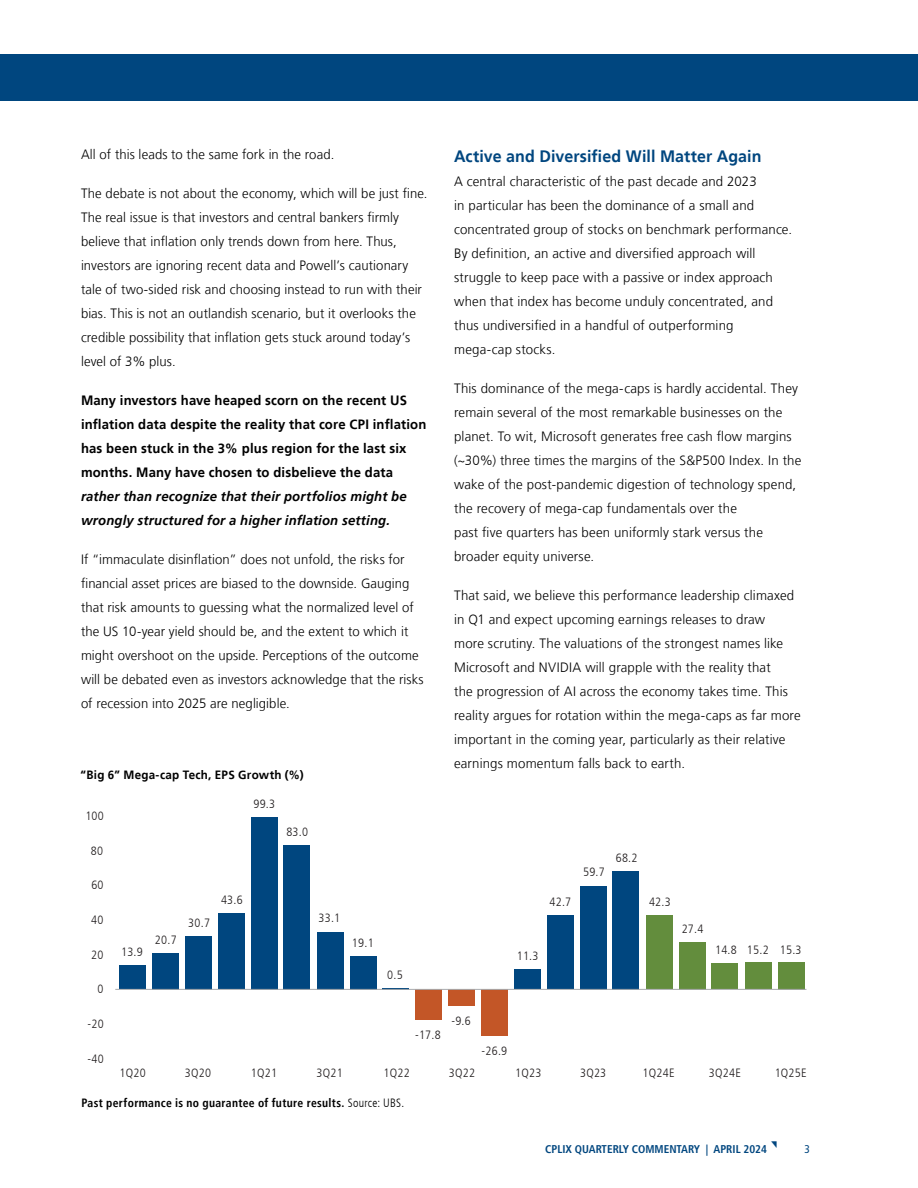
<style>
.page{position:relative;width:918px;height:1188px;background:#fff}
.page>*{position:absolute;margin:0;border:0;box-sizing:border-box;transform-origin:0 0}
.t1{font:700 16.5px "Frutiger LT";letter-spacing:.005em;color:#00467f}
.t2{font:300 13.5px/24px "Frutiger LT";letter-spacing:.01em;color:#000}
.t3{font:700 13.5px/24px "Frutiger LT";letter-spacing:.015em;color:#000}
.t4{font:italic 700 13.5px/24px "Frutiger LT";letter-spacing:.015em;color:#000}
.t5{font:300 condensed 12px "Frutiger LT";letter-spacing:.02em;color:#231f20;scale:1.04 1}
.t6{font:700 condensed 12px "Frutiger LT";letter-spacing:.03em;color:#000}
.t7{font:700 12px "Frutiger LT";letter-spacing:.02em;color:#000}
.t8{font:700 condensed 11.25px "Frutiger LT";color:#00467f}
.t9{font:condensed 11.25px "Frutiger LT";color:#00467f}
.s1{font-weight:300}
</style>
<div class="page">
<div style="left:0;top:54px;width:918px;height:46px;background:#00467f"></div>
<div style="left:120px;top:965px;width:26px;height:24px;background:#00467f"></div>
<div style="left:152px;top:953px;width:26px;height:36px;background:#00467f"></div>
<div style="left:185px;top:936px;width:26px;height:53px;background:#00467f"></div>
<div style="left:218px;top:914px;width:27px;height:75px;background:#00467f"></div>
<div style="left:251px;top:817px;width:26px;height:172px;background:#00467f"></div>
<div style="left:284px;top:845px;width:26px;height:144px;background:#00467f"></div>
<div style="left:317px;top:932px;width:27px;height:57px;background:#00467f"></div>
<div style="left:350px;top:956px;width:26px;height:33px;background:#00467f"></div>
<div style="left:515px;top:970px;width:26px;height:19px;background:#00467f"></div>
<div style="left:548px;top:916px;width:26px;height:73px;background:#00467f"></div>
<div style="left:580px;top:886px;width:27px;height:103px;background:#00467f"></div>
<div style="left:613px;top:871px;width:26px;height:118px;background:#00467f"></div>
<div style="left:646px;top:916px;width:27px;height:73px;background:#638d3d"></div>
<div style="left:679px;top:942px;width:26px;height:47px;background:#638d3d"></div>
<div style="left:712px;top:963px;width:26px;height:26px;background:#638d3d"></div>
<div style="left:745px;top:962px;width:27px;height:27px;background:#638d3d"></div>
<div style="left:778px;top:962px;width:26px;height:27px;background:#638d3d"></div>
<div style="left:416px;top:989px;width:26px;height:30px;background:#c35627"></div>
<div style="left:449px;top:989px;width:26px;height:16px;background:#c35627"></div>
<div style="left:481px;top:989px;width:27px;height:47px;background:#c35627"></div>
<svg style="left:382px;top:988px;width:27px;height:1px"></svg>
<hr style="left:115px;top:989px;width:691px;height:1px;background:#a9abae">
<p class="t2" style="left:81px;top:143px;width:255px">All of this leads to the same fork in the road.</p>
<p class="t2" style="left:81px;top:182px;width:348px">The debate is not about the economy, which will be just fine.<br>The real issue is that investors and central bankers firmly believe that inflation only trends down from here. Thus, investors are ignoring recent data and Powell’s cautionary tale of two-sided risk and choosing instead to run with their bias. This is not an outlandish scenario, but it overlooks the credible possibility that inflation gets stuck around today’s level of 3% plus.</p>
<p class="t3" style="left:81px;top:388px;width:347px">Many investors have heaped scorn on the recent US inflation data despite the reality that core CPI inflation has been stuck in the 3% plus region for the last six months. Many have chosen to disbelieve the data</p>
<p class="t4" style="left:81px;top:484px;width:327px">rather than recognize that their portfolios might be wrongly structured for a higher inflation setting.</p>
<p class="t2" style="left:81px;top:548px;width:344px">If “immaculate disinflation” does not unfold, the risks for financial asset prices are biased to the downside. Gauging that risk amounts to guessing what the normalized level of the US 10-year yield should be, and the extent to which it might overshoot on the upside. Perceptions of the outcome will be debated even as investors acknowledge that the risks of recession into 2025 are negligible.</p>
<p class="t7" style="left:81px;top:767px;width:225px">“Big 6” Mega-cap Tech, EPS Growth (%)</p>
<p class="t5" style="left:85px;top:809px;width:19px">100</p>
<p class="t5" style="left:91px;top:844px;width:13px">80</p>
<p class="t5" style="left:91px;top:879px;width:13px">60</p>
<p class="t5" style="left:91px;top:913px;width:13px">40</p>
<p class="t5" style="left:91px;top:948px;width:13px">20</p>
<p class="t5" style="left:97px;top:982px;width:7px">0</p>
<p class="t5" style="left:88px;top:1017px;width:17px">-20</p>
<p class="t5" style="left:87px;top:1052px;width:17px">-40</p>
<p class="t5" style="left:253px;top:797px;width:22px">99.3</p>
<p class="t5" style="left:286px;top:825px;width:22px">83.0</p>
<p class="t5" style="left:121px;top:945px;width:22px">13.9</p>
<p class="t5" style="left:155px;top:933px;width:22px">20.7</p>
<p class="t5" style="left:188px;top:916px;width:22px">30.7</p>
<p class="t5" style="left:221px;top:893px;width:22px">43.6</p>
<p class="t5" style="left:318px;top:911px;width:22px">33.1</p>
<p class="t5" style="left:352px;top:936px;width:22px">19.1</p>
<p class="t5" style="left:387px;top:968px;width:16px">0.5</p>
<p class="t5" style="left:415px;top:1028px;width:26px">-17.8</p>
<p class="t1" style="left:454px;top:147px;width:309px">Active and Diversified Will Matter Again</p>
<p class="t2" style="left:454px;top:170px;width:340px">A central characteristic of the past decade and 2023<br>in particular has been the dominance of a small and concentrated group of stocks on benchmark performance.<br>By definition, an active and diversified approach will struggle to keep pace with a passive or index approach when that index has become unduly concentrated, and thus undiversified in a handful of outperforming mega-cap stocks.</p>
<p class="t2" style="left:454px;top:377px;width:349px">This dominance of the mega-caps is hardly accidental. They remain several of the most remarkable businesses on the planet. To wit, Microsoft generates free cash flow margins (~30%) three times the margins of the S&amp;P500 Index. In the wake of the post-pandemic digestion of technology spend, the recovery of mega-cap fundamentals over the<br>past five quarters has been uniformly stark versus the broader equity universe.</p>
<p class="t2" style="left:454px;top:584px;width:348px">That said, we believe this performance leadership climaxed in Q1 and expect upcoming earnings releases to draw<br>more scrutiny. The valuations of the strongest names like Microsoft and NVIDIA will grapple with the reality that<br>the progression of AI across the economy takes time. This reality argues for rotation within the mega-caps as far more important in the coming year, particularly as their relative earnings momentum falls back to earth.</p>
<p class="t5" style="left:550px;top:895px;width:22px">42.7</p>
<p class="t5" style="left:517px;top:949px;width:22px">11.3</p>
<p class="t5" style="left:583px;top:865px;width:22px">59.7</p>
<p class="t5" style="left:616px;top:851px;width:22px">68.2</p>
<p class="t5" style="left:649px;top:895px;width:22px">42.3</p>
<p class="t5" style="left:682px;top:922px;width:22px">27.4</p>
<p class="t5" style="left:715px;top:943px;width:85px">14.8 15.2 15.3</p>
<p class="t5" style="left:451px;top:1014px;width:20px">-9.6</p>
<p class="t5" style="left:482px;top:1044px;width:26px">-26.9</p>
<p class="t5" style="left:120px;top:1066px;width:27px">1Q20</p>
<p class="t5" style="left:185px;top:1066px;width:27px">3Q20</p>
<p class="t5" style="left:251px;top:1066px;width:27px">1Q21</p>
<p class="t5" style="left:317px;top:1066px;width:27px">3Q21</p>
<p class="t5" style="left:384px;top:1066px;width:27px">1Q22</p>
<p class="t5" style="left:449px;top:1066px;width:27px">3Q22</p>
<p class="t5" style="left:515px;top:1066px;width:27px">1Q23</p>
<p class="t5" style="left:580px;top:1066px;width:27px">3Q23</p>
<p class="t5" style="left:643px;top:1066px;width:32px">1Q24E</p>
<p class="t5" style="left:709px;top:1066px;width:32px">3Q24E</p>
<p class="t5" style="left:775px;top:1066px;width:32px">1Q25E</p>
<p class="t6" style="left:81px;top:1095px;width:324px">Past performance is no guarantee of future results. <span class="s1">Source: UBS.</span></p>
<p class="t8" style="left:545px;top:1142px;width:223px">CPLIX QUARTERLY COMMENTARY | APRIL 2024</p>
<p class="t9" style="left:804px;top:1142px;width:7px">3</p>
</div>
